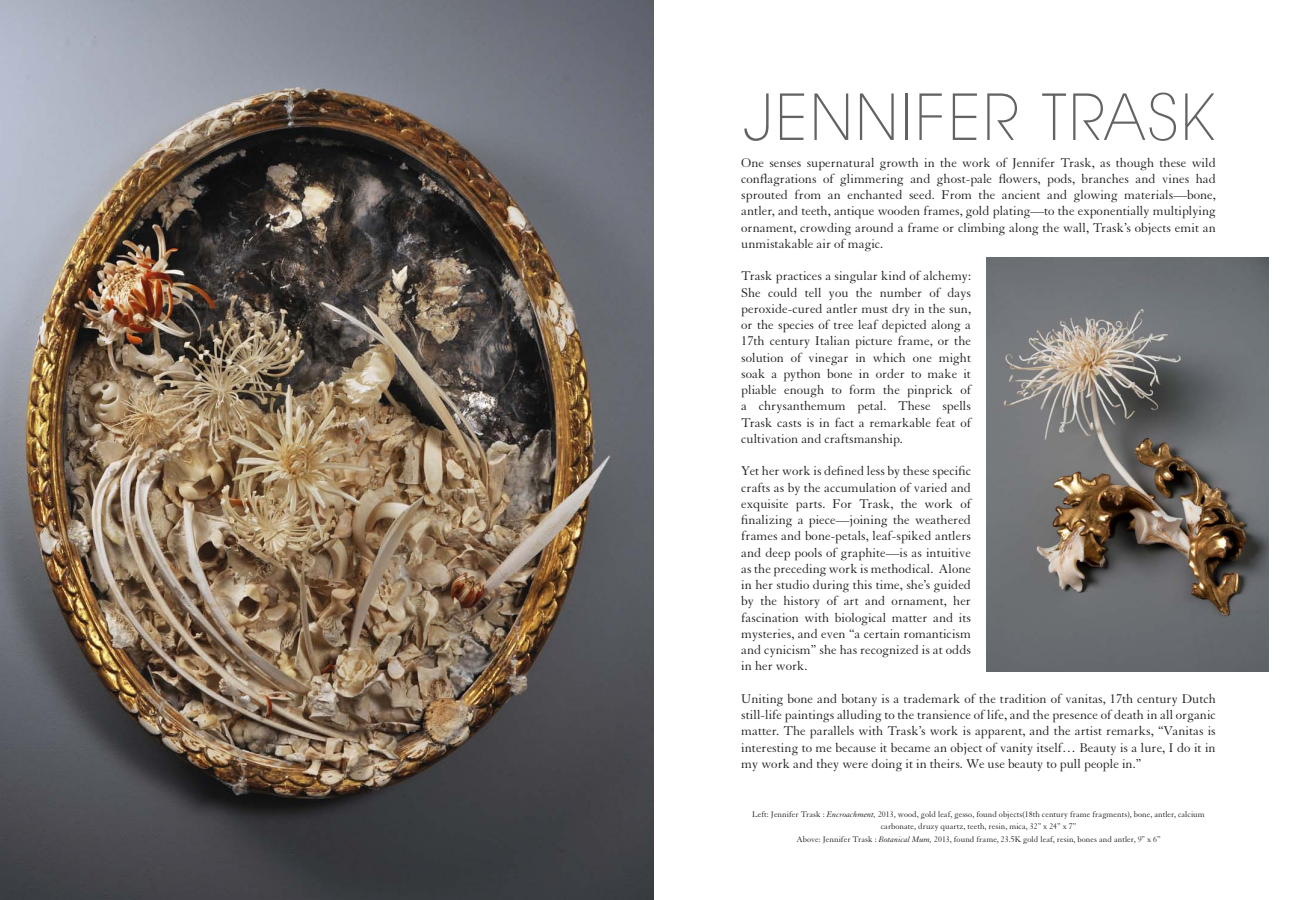
<style>
.page{position:relative;width:1305px;height:900px;background:#fff}
.page>*{position:absolute;margin:0;border:0;box-sizing:border-box;transform-origin:0 0}
.t1{font:200 65.38px "Avant Garde IT Cby BT";letter-spacing:.04em;color:#636366}
.t2{font:13.75px/16.2px "Granjon";color:#231f20;text-align:justify}
.t3{font:8.75px/12.5px "Granjon";letter-spacing:.005em;color:#231f20;text-align:center}
.s1{font-style:italic}
</style>
<div class="page">
<img style="left:0;top:0;width:653px;height:900px">
<img style="left:987px;top:257px;width:281px;height:414px">
<p class="t1" style="left:744px;top:77px;width:470px">JENNIFER TRASK</p>
<p class="t2" style="left:741px;top:155px;width:476px">One senses supernatural growth in the work of Jennifer Trask, as though these wild conflagrations of glimmering and ghost-pale flowers, pods, branches and vines had sprouted from an enchanted seed. From the ancient and glowing materials—bone, antler, and teeth, antique wooden frames, gold plating—to the exponentially multiplying ornament, crowding around a frame or climbing along the wall, Trask’s objects emit an unmistakable air of magic.</p>
<p class="t2" style="left:741px;top:268px;width:231px">Trask practices a singular kind of alchemy:<br>She could tell you the number of days peroxide-cured antler must dry in the sun, or the species of tree leaf depicted along a 17th century Italian picture frame, or the solution of vinegar in which one might soak a python bone in order to make it pliable enough to form the pinprick of a chrysanthemum petal. These spells Trask casts is in fact a remarkable feat of cultivation and craftsmanship.</p>
<p class="t2" style="left:741px;top:463px;width:231px">Yet her work is defined less by these specific crafts as by the accumulation of varied and exquisite parts. For Trask, the work of finalizing a piece—joining the weathered frames and bone-petals, leaf-spiked antlers and deep pools of graphite—is as intuitive as the preceding work is methodical. Alone in her studio during this time, she’s guided by the history of art and ornament, her fascination with biological matter and its mysteries, and even “a certain romanticism and cynicism” she has recognized is at odds in her work.</p>
<p class="t2" style="left:741px;top:691px;width:476px">Uniting bone and botany is a trademark of the tradition of vanitas, 17th century Dutch still-life paintings alluding to the transience of life, and the presence of death in all organic matter. The parallels with Trask’s work is apparent, and the artist remarks, “Vanitas is interesting to me because it became an object of vanity itself… Beauty is a lure, I do it in my work and they were doing it in theirs. We use beauty to pull people in.”</p>
<p class="t3" style="left:752px;top:808px;width:454px">Left: Jennifer Trask : <span class="s1">Encroachment,</span> 2013, wood, gold leaf, gesso, found objects(18th century frame fragments), bone, antler, calcium carbonate, druzy quartz, teeth, resin, mica, 32” x 24” x 7”</p>
<p class="t3" style="left:796px;top:833px;width:366px">Above: Jennifer Trask : <span class="s1">Botanical Mum,</span> 2013, found frame, 23.5K gold leaf, resin, bones and antler, 9” x 6”</p>
</div>
